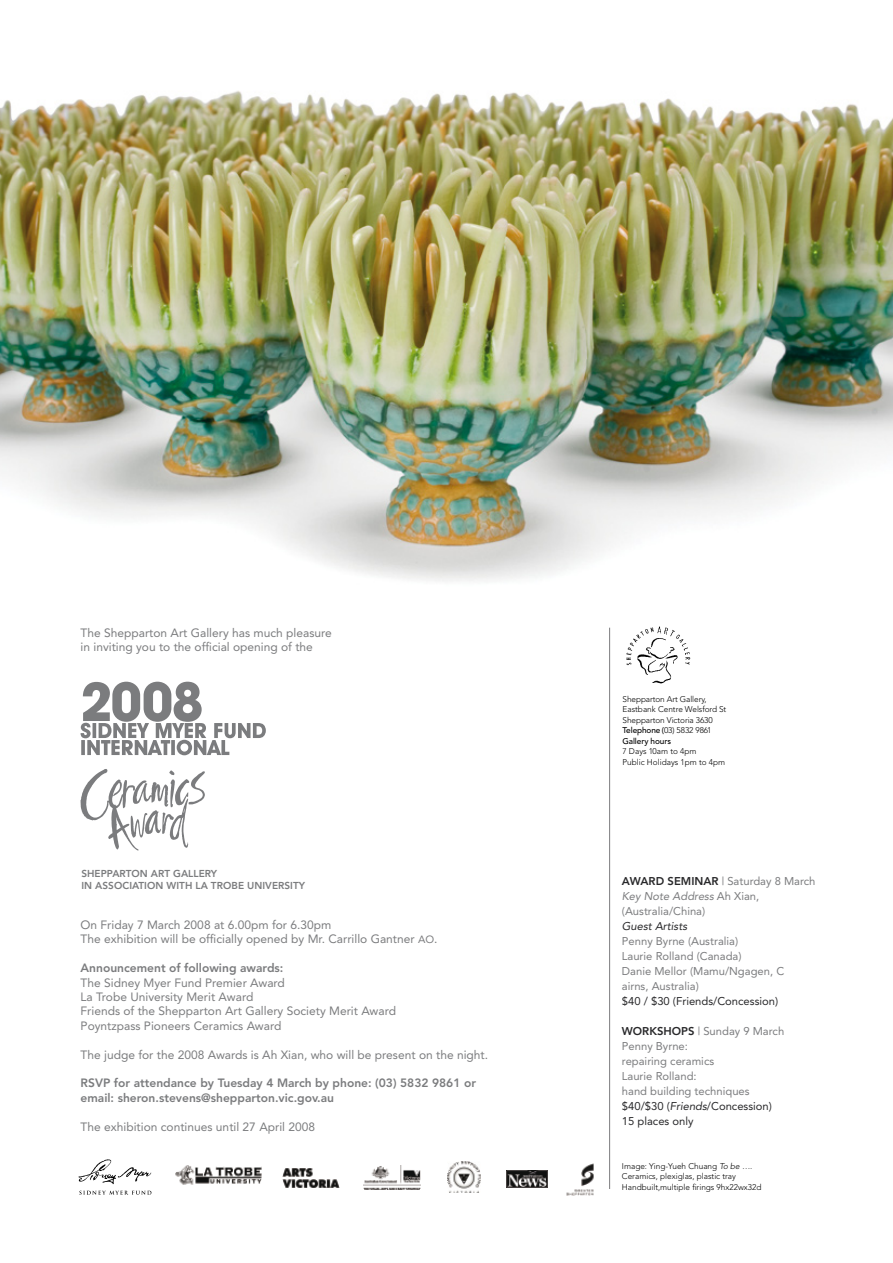
<style>
.page{position:relative;width:893px;height:1263px;background:#fff}
.page>*{position:absolute;margin:0;border:0;box-sizing:border-box;transform-origin:0 0}
.t1{font:12px/14.4px "Avenir";color:#7b7c7e}
.t2{font:800 12px/14.4px "Avenir";color:#7b7c7e}
.t3{font:11.25px/15px "Avenir";color:#7b7c7e}
.t4{font:11.25px "Avenir";color:#28282a}
.t5{font:800 11.25px "Avenir";color:#28282a}
.t6{font:italic 11.25px "Avenir";color:#28282a}
.t7{font:800 10.05px/11.4px "Avenir";letter-spacing:.005em;color:#7b7c7e}
.t8{font:300 8.25px/10.5px "Avenir";color:#000}
.s1{font-weight:500}
.s2{font-style:italic}
.s3{color:#28282a}
.s4{font-style:italic;color:#28282a}
.s5{font-size:10.5px}
</style>
<div class="page">
<img style="left:0;top:90px;width:893px;height:491px">
<img style="left:626px;top:626px;width:65px;height:58px">
<svg style="left:81px;top:769px;width:124px;height:81px"></svg>
<svg style="left:81px;top:682px;width:185px;height:73px"></svg>
<hr style="left:609px;top:628px;width:1px;height:561px;background:#7b7c7e">
<svg style="left:79px;top:1159px;width:72px;height:25px"></svg>
<svg style="left:79px;top:1190px;width:72px;height:5px"></svg>
<img style="left:283px;top:1168px;width:56px;height:20px">
<img style="left:566px;top:1163px;width:28px;height:33px">
<img style="left:364px;top:1165px;width:57px;height:24px">
<img style="left:506px;top:1170px;width:41px;height:18px">
<img style="left:447px;top:1161px;width:33px;height:31px">
<img style="left:175px;top:1165px;width:87px;height:20px">
<p class="t1" style="left:81px;top:625px;width:253px">The Shepparton Art Gallery has much pleasure in inviting you to the official opening of the</p>
<p class="t8" style="left:622px;top:693px;width:105px">Shepparton Art Gallery,<br>Eastbank Centre Welsford St<br>Shepparton Victoria 3630<br><span class="s1">Telephone (</span>03) 5832 9861<br><span class="s1">Gallery hours</span></p>
<p class="t8" style="left:622px;top:746px;width:104px">7 Days 10am to 4pm<br>Public Holidays 1pm to 4pm</p>
<p class="t7" style="left:81px;top:868px;width:225px">SHEPPARTON ART GALLERY<br>IN ASSOCIATION WITH LA TROBE UNIVERSITY</p>
<p class="t5" style="left:622px;top:875px;width:18px">Awar</p>
<p class="t5" style="left:656px;top:875px;width:44px">d Seminar</p>
<p class="t3" style="left:622px;top:874px;width:195px;text-indent:100px">| Saturday 8 March<br><span class="s2">Key Note Address</span> Ah Xian, (Australia/China)</p>
<p class="t6" style="left:622px;top:920px;width:67px">Guest Artists</p>
<p class="t3" style="left:622px;top:934px;width:164px">Penny Byrne (Australia)<br>Laurie Rolland (Canada)<br>Danie Mellor (Mamu/Ngagen, C airns, Australia)</p>
<p class="t4" style="left:622px;top:995px;width:158px">$40 / $30 (Friends/Concession)</p>
<p class="t5" style="left:622px;top:1025px;width:44px">Wor kshops</p>
<p class="t3" style="left:698px;top:1024px;width:88px">| Sunday 9 March</p>
<p class="t3" style="left:622px;top:1039px;width:152px">Penny Byrne:<br>repairing ceramics<br>Laurie Rolland:<br>hand building techniques <span class="s3">$40/$30 (</span><span class="s4">Friends</span><span class="s3">/Concession)<br>15 places only</span></p>
<p class="t1" style="left:81px;top:917px;width:358px">On Friday 7 March 2008 at 6.00pm for 6.30pm<br>The exhibition will be officially opened by Mr. Carrillo Gantner <span class="s5">AO</span>.</p>
<p class="t2" style="left:81px;top:961px;width:204px">Announcement of following awards:</p>
<p class="t1" style="left:81px;top:975px;width:317px">The Sidney Myer Fund Premier Award<br>La Trobe University Merit Award<br>Friends of the Shepparton Art Gallery Society Merit Award Poyntzpass Pioneers Ceramics Award</p>
<p class="t1" style="left:81px;top:1047px;width:409px">The judge for the 2008 Awards is Ah Xian, who will be present on the night.</p>
<p class="t2" style="left:81px;top:1076px;width:397px">RSVP for attendance by Tuesday 4 March by phone: (03) 5832 9861 or email: sheron.stevens@shepparton.vic.gov.au</p>
<p class="t1" style="left:81px;top:1119px;width:236px">The exhibition continues until 27 April 2008</p>
<p class="t8" style="left:622px;top:1160px;width:141px">Image: Ying-Yueh Chuang <span class="s2">To be ….<br></span>Ceramics, plexiglas, plastic tray<br>Handbuilt,multiple firings 9hx22wx32d</p>
</div>
